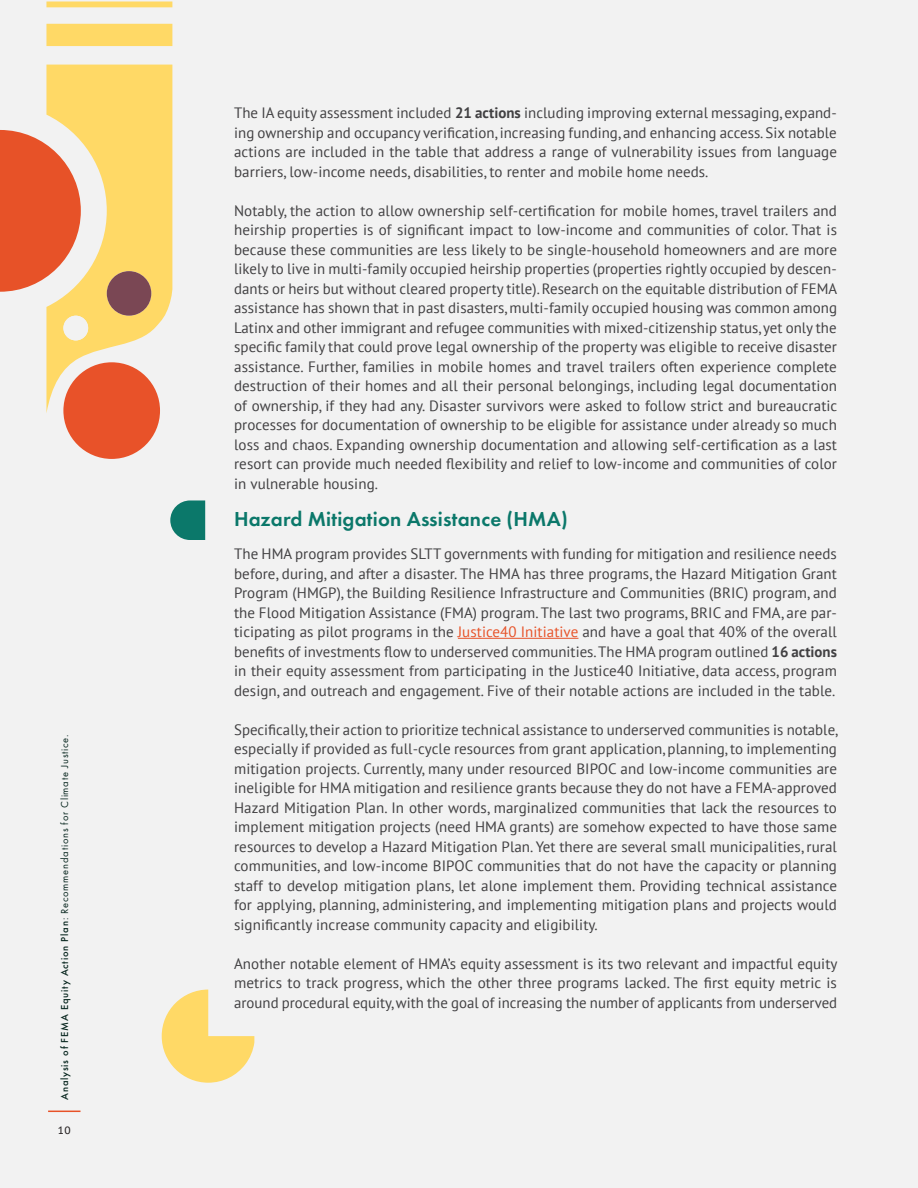
<style>
.page{position:relative;width:918px;height:1188px;background:#f2f2f2}
.page>*{position:absolute;margin:0;border:0;box-sizing:border-box;transform-origin:0 0}
.t1{font:600 21px "Futura PT";letter-spacing:.01em;color:#0b786a}
.Normal_Justified{font:15px/19.5px "PT Sans";letter-spacing:.005em;color:#414042;text-align:justify}
.t2{font:10.5px "Futura PT";letter-spacing:.075em;color:#08261f}
.t3{font:10.5px "PT Sans Caption";color:#231f20}
.s1{font-weight:500}
.s2{font-weight:700}
.s3{color:#e75228}
</style>
<div class="page">
<hr style="left:48px;top:1111px;width:33px;height:1px;background:#e75228">
<hr style="left:458px;top:638px;width:120px;height:1px;background:#e75228">
<div style="left:63px;top:362px;width:97px;height:97px;background:#e85229;border-radius:50%"></div>
<svg style="left:46px;top:1px;width:126px;height:412px;fill:#ffd966"></svg>
<div style="left:107px;top:271px;width:44px;height:45px;background:#7a4754;border-radius:50%"></div>
<div style="left:63px;top:316px;width:25px;height:24px;background:#f2f2f2;border-radius:50%"></div>
<svg style="left:0;top:130px;width:81px;height:162px"></svg>
<svg style="left:162px;top:990px;width:92px;height:93px"></svg>
<svg style="left:170px;top:500px;width:35px;height:40px"></svg>
<p class="t2" style="left:58px;top:1100px;width:367px;rotate:-90deg"><span class="s1">Analysis of FEMA Equity Action Plan</span>: Recommendations for Climate Justice.</p>
<p class="t3" style="left:58px;top:1124px;width:14px">10</p>
<p class="Normal_Justified" style="left:234px;top:103px;width:604px">The IA equity assessment included <span class="s2">21 actions</span> including improving external messaging, expand&shy;ing ownership and occupancy verification, increasing funding, and enhancing access. Six notable actions are included in the table that address a range of vulnerability issues from language barriers, low-income needs, disabilities, to renter and mobile home needs.</p>
<p class="Normal_Justified" style="left:234px;top:200px;width:605px">Notably, the action to allow ownership self-certification for mobile homes, travel trailers and heirship properties is of significant impact to low-income and communities of color. That is because these communities are less likely to be single-household homeowners and are more likely to live in multi-family occupied heirship properties (properties rightly occupied by descen&shy;dants or heirs but without cleared property title). Research on the equitable distribution of FEMA assistance has shown that in past disasters, multi-family occupied housing was common among Latinx and other immigrant and refugee communities with mixed-citizenship status, yet only the specific family that could prove legal ownership of the property was eligible to receive disaster assistance. Further, families in mobile homes and travel trailers often experience complete destruction of their homes and all their personal belongings, including legal documentation of ownership, if they had any. Disaster survivors were asked to follow strict and bureaucratic processes for documentation of ownership to be eligible for assistance under already so much loss and chaos. Expanding ownership documentation and allowing self-certification as a last resort can provide much needed flexibility and relief to low-income and communities of color in vulnerable housing.</p>
<p class="t1" style="left:234px;top:506px;width:335px">Hazard Mitigation Assistance (HMA)</p>
<p class="Normal_Justified" style="left:234px;top:544px;width:604px">The HMA program provides SLTT governments with funding for mitigation and resilience needs before, during, and after a disaster. The HMA has three programs, the Hazard Mitigation Grant Program (HMGP), the Building Resilience Infrastructure and Communities (BRIC) program, and the Flood Mitigation Assistance (FMA) program. The last two programs, BRIC and FMA, are par&shy;ticipating as pilot programs in the <span class="s3">Justice40 Initiative</span> and have a goal that 40% of the overall benefits of investments flow to underserved communities. The HMA program outlined <span class="s2">16 actions </span>in their equity assessment from participating in the Justice40 Initiative, data access, program design, and outreach and engagement. Five of their notable actions are included in the table.</p>
<p class="Normal_Justified" style="left:234px;top:719px;width:605px">Specifically, their action to prioritize technical assistance to underserved communities is notable, especially if provided as full-cycle resources from grant application, planning, to implementing mitigation projects. Currently, many under resourced BIPOC and low-income communities are ineligible for HMA mitigation and resilience grants because they do not have a FEMA-approved Hazard Mitigation Plan. In other words, marginalized communities that lack the resources to implement mitigation projects (need HMA grants) are somehow expected to have those same resources to develop a Hazard Mitigation Plan. Yet there are several small municipalities, rural communities, and low-income BIPOC communities that do not have the capacity or planning staff to develop mitigation plans, let alone implement them. Providing technical assistance for applying, planning, administering, and implementing mitigation plans and projects would significantly increase community capacity and eligibility.</p>
<p class="Normal_Justified" style="left:234px;top:953px;width:605px">Another notable element of HMA’s equity assessment is its two relevant and impactful equity metrics to track progress, which the other three programs lacked. The first equity metric is around procedural equity, with the goal of increasing the number of applicants from underserved</p>
</div>
